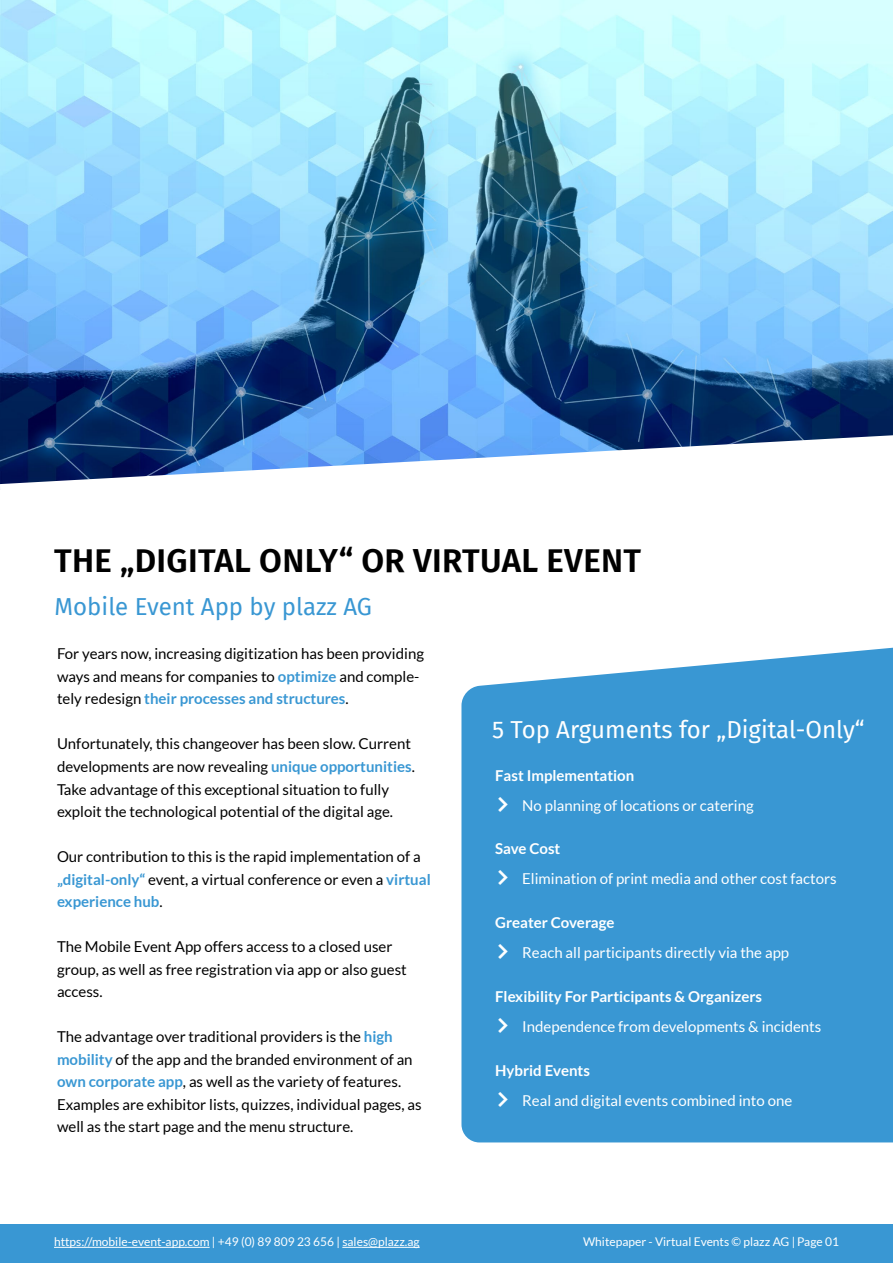
<style>
.page{position:relative;width:893px;height:1263px;background:#fff}
.page>*{position:absolute;margin:0;border:0;box-sizing:border-box;transform-origin:0 0}
.t1{font:600 33px "Fira Sans";letter-spacing:.01em;color:#000}
.t2{font:24px "Fira Sans";color:#fff}
.t3{font:24px "Fira Sans";color:#3997d3}
.t4{font:15px/22.5px "Lato";color:#000}
.t5{font:15px "Lato";color:#fff}
.t6{font:700 15px "Lato";color:#fff}
.t7{font:12px "Lato";color:#fff}
.s1{font-weight:700;color:#3997d3}
</style>
<div class="page">
<div style="left:0;top:1224px;width:893px;height:39px;background:#3997d3"></div>
<hr style="left:54px;top:1247px;width:156px;height:1px;background:#fff">
<hr style="left:342px;top:1247px;width:78px;height:1px;background:#fff">
<div style="left:461px;top:647px;width:432px;height:495px;background:#3997d3"></div>
<img style="left:0;top:0;width:893px;height:435px">
<svg style="left:0;top:435px;width:893px;height:50px"></svg>
<svg style="left:498px;top:796px;width:10px;height:15px"></svg>
<svg style="left:498px;top:870px;width:10px;height:15px"></svg>
<svg style="left:498px;top:944px;width:10px;height:15px"></svg>
<svg style="left:498px;top:1017px;width:10px;height:16px"></svg>
<svg style="left:498px;top:1091px;width:10px;height:15px"></svg>
<h1 class="t1" style="left:54px;top:533px;width:588px">THE „DIGITAL ONLY“ OR VIRTUAL EVENT</h1>
<h2 class="t3" style="left:55px;top:589px;width:319px">Mobile Event App by plazz AG</h2>
<p class="t4" style="left:57px;top:643px;width:368px">For years now, increasing digitization has been providing ways and means for companies to <span class="s1">optimize</span> and comple&shy;tely redesign <span class="s1">their processes and structures</span>.</p>
<p class="t4" style="left:57px;top:733px;width:359px">Unfortunately, this changeover has been slow. Current developments are now revealing <span class="s1">unique opportunities</span>.<br>Take advantage of this exceptional situation to fully exploit the technological potential of the digital age.</p>
<p class="t4" style="left:57px;top:845px;width:375px">Our contribution to this is the rapid implementation of a <span class="s1">„digital-only“</span> event, a virtual conference or even a <span class="s1">virtual experience hub</span>.</p>
<p class="t4" style="left:57px;top:935px;width:351px">The Mobile Event App offers access to a closed user group, as well as free registration via app or also guest access.</p>
<p class="t4" style="left:57px;top:1025px;width:366px">The advantage over traditional providers is the <span class="s1">high mobility</span> of the app and the branded environment of an <span class="s1">own corporate app</span>, as well as the variety of features.<br>Examples are exhibitor lists, quizzes, individual pages, as well as the start page and the menu structure.</p>
<h2 class="t2" style="left:492px;top:711px;width:374px">5 Top Arguments for „Digital-Only“</h2>
<p class="t6" style="left:495px;top:766px;width:141px">Fast Implementation</p>
<p class="t5" style="left:522px;top:797px;width:233px">No planning of locations or catering</p>
<p class="t6" style="left:495px;top:840px;width:67px">Save Cost</p>
<p class="t5" style="left:522px;top:870px;width:316px">Elimination of print media and other cost factors</p>
<p class="t6" style="left:495px;top:914px;width:121px">Greater Coverage</p>
<p class="t5" style="left:522px;top:944px;width:268px">Reach all participants directly via the app</p>
<p class="t6" style="left:495px;top:988px;width:268px">Flexibility For Participants &amp; Organizers</p>
<p class="t5" style="left:522px;top:1018px;width:301px">Independence from developments &amp; incidents</p>
<p class="t6" style="left:495px;top:1061px;width:96px">Hybrid Events</p>
<p class="t5" style="left:522px;top:1092px;width:272px">Real and digital events combined into one</p>
<p class="t7" style="left:54px;top:1235px;width:367px">https://mobile-event-app.com | +49 (0) 89 809 23 656 | sales@plazz.ag</p>
<p class="t7" style="left:583px;top:1235px;width:257px">Whitepaper - Virtual Events © plazz AG | Page 01</p>
</div>
